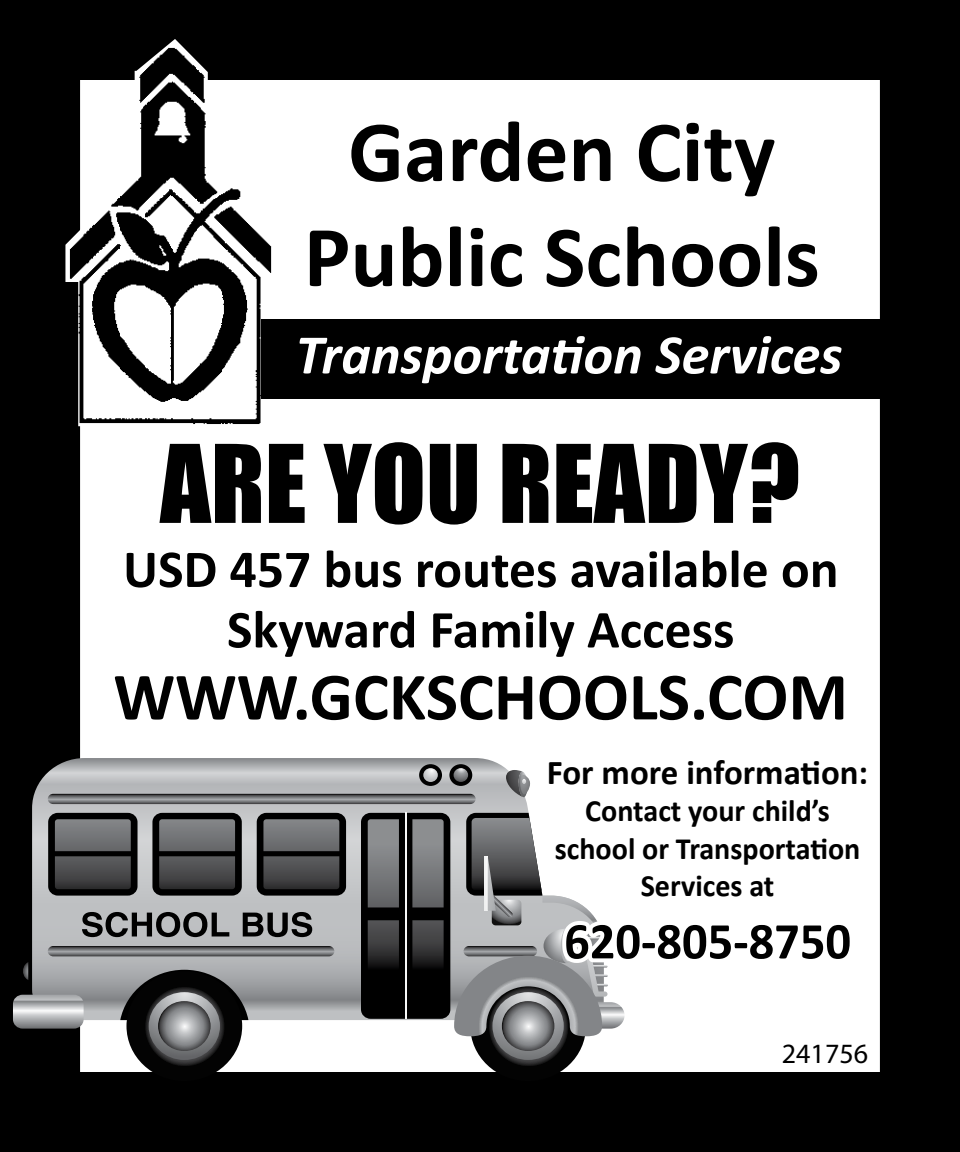
<style>
.page{position:relative;width:960px;height:1152px;background:#fff}
.page>*{position:absolute;margin:0;border:0;box-sizing:border-box;transform-origin:0 0}
.t1{font:100px "Impact";color:#000}
.t2{font:700 87.6px/105.2px "Calibri";color:#000;text-align:center}
.t3{font:700 68px "Calibri";color:#000}
.t4{font:italic 700 56.4px "Calibri";color:#fff}
.t5{font:700 53.6px/60.4px "Calibri";color:#000;text-align:center}
.t6{font:700 52px "Calibri";color:#000}
.t7{font:700 34.8px "Calibri";color:#000}
.t8{font:700 31.2px/37.2px "Calibri";color:#000;text-align:center}
.t9{font:28px "Myriad Pro";color:#000}
</style>
<div class="page">
<div style="left:0;top:319px;width:959px;height:80px;background:#000"></div>
<div style="left:0;top:0;width:959px;height:1152px;border:80px solid #000"></div>
<svg style="left:61px;top:34px;width:216px;height:396px"></svg>
<img style="left:69px;top:46px;width:204px;height:378px">
<svg style="left:23px;top:961px;width:5px;height:20px"></svg>
<div style="left:28px;top:957px;width:10px;height:28px;background:#000;border-radius:4px"></div>
<svg style="left:32px;top:758px;width:497px;height:262px;background:#b3b5b7"></svg>
<div style="left:48px;top:813px;width:89px;height:83px;background:#000;border-radius:9px"></div>
<div style="left:152px;top:813px;width:90px;height:83px;background:#000;border-radius:9px"></div>
<div style="left:256px;top:813px;width:90px;height:83px;background:#000;border-radius:9px"></div>
<div style="left:361px;top:813px;width:89px;height:206px;background:#000;border-radius:9px"></div>
<svg style="left:412px;top:819px;width:31px;height:88px;background:#797b7d"></svg>
<svg style="left:412px;top:920px;width:31px;height:47px"></svg>
<svg style="left:367px;top:819px;width:32px;height:88px;background:#787a7c"></svg>
<svg style="left:367px;top:920px;width:32px;height:47px;background:#373739"></svg>
<svg style="left:13px;top:995px;width:71px;height:34px;background:#adaeb0"></svg>
<svg style="left:120px;top:970px;width:128px;height:111px;background:#535354"></svg>
<svg style="left:48px;top:946px;width:286px;height:10px;background:#6a6b6d"></svg>
<svg style="left:48px;top:794px;width:427px;height:10px;background:#6a6c6e"></svg>
<div style="left:449px;top:764px;width:23px;height:22px;background:#000;border-radius:50%"></div>
<svg style="left:453px;top:768px;width:15px;height:14px"></svg>
<svg style="left:419px;top:764px;width:23px;height:22px"></svg>
<svg style="left:423px;top:768px;width:14px;height:14px"></svg>
<svg style="left:55px;top:819px;width:76px;height:70px;background:#565759"></svg>
<svg style="left:159px;top:819px;width:76px;height:70px;background:#565759"></svg>
<svg style="left:263px;top:819px;width:76px;height:70px;background:#565759"></svg>
<svg style="left:506px;top:770px;width:24px;height:28px"></svg>
<hr style="left:405px;top:813px;width:1px;height:206px;background:#f7f8f8">
<svg style="left:82px;top:912px;width:147px;height:25px;background:#696a6b"></svg>
<svg style="left:242px;top:912px;width:70px;height:25px;background:#5a5b5c"></svg>
<svg style="left:454px;top:813px;width:404px;height:268px"></svg>
<h2 class="t2" style="left:304px;top:99px;width:517px">Garden City<br>Public Schools</h2>
<h3 class="t4" style="left:295px;top:319px;width:548px">Transportation Services</h3>
<h1 class="t1" style="left:160px;top:406px;width:641px">ARE YOU READY?</h1>
<h3 class="t5" style="left:123px;top:539px;width:716px">USD 457 bus routes available on<br>Skyward Family Access</h3>
<h3 class="t3" style="left:113px;top:653px;width:735px">WWW.GCKSCHOOLS.COM</h3>
<p class="t7" style="left:546px;top:750px;width:323px">For more information:</p>
<p class="t8" style="left:554px;top:793px;width:307px">Contact your child’s school or Transportation<br>Services at</p>
<h3 class="t6" style="left:564px;top:908px;width:288px">620-805-8750</h3>
<p class="t9" style="left:781px;top:1036px;width:88px">241756</p>
</div>
